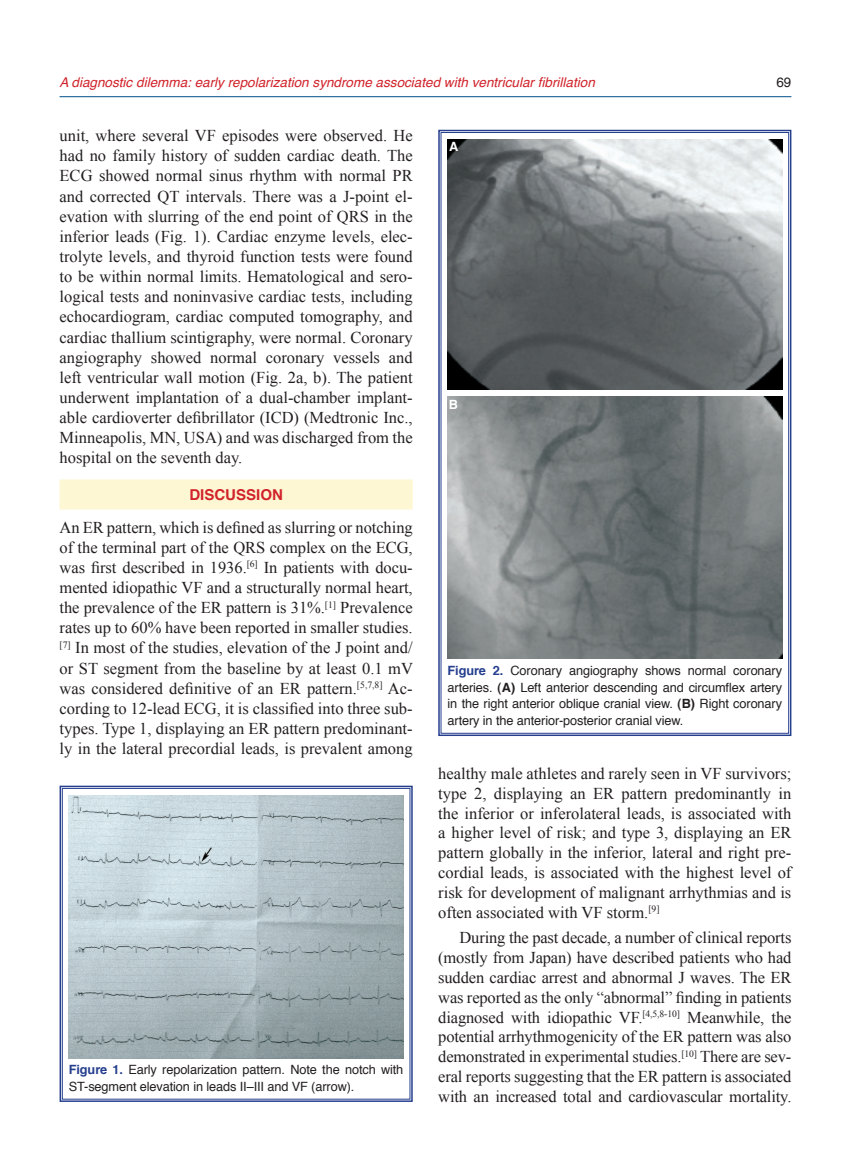
<style>
.page{position:relative;width:851px;height:1170px;background:#fff}
.page>*{position:absolute;margin:0;border:0;box-sizing:border-box;transform-origin:0 0}
.t1{font:16.5px/20.1px "Times New Roman";color:#231f20;text-align:justify}
.t2{font:700 15px "Helvetica";color:#d1232a}
.t3{font:italic 13.5px "Helvetica";color:#d1232a}
.t4{font:13.5px "Helvetica";color:#231f20}
.t5{font:12.75px/16.5px "Helvetica";letter-spacing:-.01em;color:#231f20}
.t6{font:700 12.75px "Helvetica";color:#fff}
.s1{font-weight:700;color:#253f8e}
.s2{font-weight:700}
</style>
<div class="page">
<div style="left:60px;top:479px;width:352px;height:30px;background:#fef7d4"></div>
<hr style="left:60px;top:96px;width:731px;height:1px;background:#01508b">
<svg style="left:59px;top:785px;width:354px;height:317px"></svg>
<div style="left:62px;top:788px;width:348px;height:311px;border:1px solid #253f8e"></div>
<img style="left:69px;top:795px;width:334px;height:263px">
<svg style="left:438px;top:129px;width:354px;height:607px"></svg>
<img style="left:447px;top:139px;width:335px;height:250px">
<img style="left:447px;top:396px;width:335px;height:263px">
<p class="t3" style="left:60px;top:71px;width:536px">A diagnostic dilemma: early repolarization syndrome associated with ventricular fibrillation</p>
<p class="t4" style="left:776px;top:73px;width:17px">69</p>
<p class="t1" style="left:60px;top:125px;width:354px">unit, where several VF episodes were observed. He had no family history of sudden cardiac death. The ECG showed normal sinus rhythm with normal PR and corrected QT intervals. There was a J-point el&shy;evation with slurring of the end point of QRS in the inferior leads (Fig. 1). Cardiac enzyme levels, elec&shy;trolyte levels, and thyroid function tests were found to be within normal limits. Hematological and sero&shy;logical tests and noninvasive cardiac tests, including echocardiogram, cardiac computed tomography, and cardiac thallium scintigraphy, were normal. Coronary angiography showed normal coronary vessels and left ventricular wall motion (Fig. 2a, b). The patient underwent implantation of a dual-chamber implant&shy;able cardioverter defibrillator (ICD) (Medtronic Inc., Minneapolis, MN, USA) and was discharged from the hospital on the seventh day.</p>
<p class="t2" style="left:189px;top:484px;width:95px">DISCUSSION</p>
<p class="t1" style="left:60px;top:516px;width:355px">An ER pattern, which is defined as slurring or notching of the terminal part of the QRS complex on the ECG, was first described in 1936.<sup>[6]</sup> In patients with docu&shy;mented idiopathic VF and a structurally normal heart, the prevalence of the ER pattern is 31%.<sup>[1]</sup> Prevalence rates up to 60% have been reported in smaller studies. <sup>[7]</sup> In most of the studies, elevation of the J point and/ or ST segment from the baseline by at least 0.1 mV was considered definitive of an ER pattern.<sup>[5,7,8]</sup> Ac&shy;cording to 12-lead ECG, it is classified into three sub&shy;types. Type 1, displaying an ER pattern predominant&shy;ly in the lateral precordial leads, is prevalent among</p>
<p class="t5" style="left:69px;top:1062px;width:336px"><span class="s1">Figure 1.</span> Early repolarization pattern. Note the notch with<br>ST-segment elevation in leads II–III and VF (arrow).</p>
<p class="t6" style="left:449px;top:138px;width:11px">A</p>
<p class="t6" style="left:449px;top:395px;width:11px">B</p>
<p class="t5" style="left:447px;top:663px;width:336px;text-align:justify"><span class="s1">Figure 2.</span> Coronary angiography shows normal coronary arteries. <span class="s2">(A)</span> Left anterior descending and circumflex artery in the right anterior oblique cranial view. <span class="s2">(B)</span> Right coronary artery in the anterior-posterior cranial view.</p>
<p class="t1" style="left:438px;top:763px;width:354px">healthy male athletes and rarely seen in VF survivors; type 2, displaying an ER pattern predominantly in the inferior or inferolateral leads, is associated with a higher level of risk; and type 3, displaying an ER pattern globally in the inferior, lateral and right pre&shy;cordial leads, is associated with the highest level of risk for development of malignant arrhythmias and is often associated with VF storm.<sup>[9]</sup></p>
<p class="t1" style="left:438px;top:927px;width:354px;text-indent:21px">During the past decade, a number of clinical reports (mostly from Japan) have described patients who had sudden cardiac arrest and abnormal J waves. The ER was reported as the only “abnormal” finding in patients diagnosed with idiopathic VF.<sup>[4,5,8-10]</sup> Meanwhile, the potential arrhythmogenicity of the ER pattern was also demonstrated in experimental studies.<sup>[10]</sup> There are sev&shy;eral reports suggesting that the ER pattern is associated with an increased total and cardiovascular mortality.</p>
</div>
